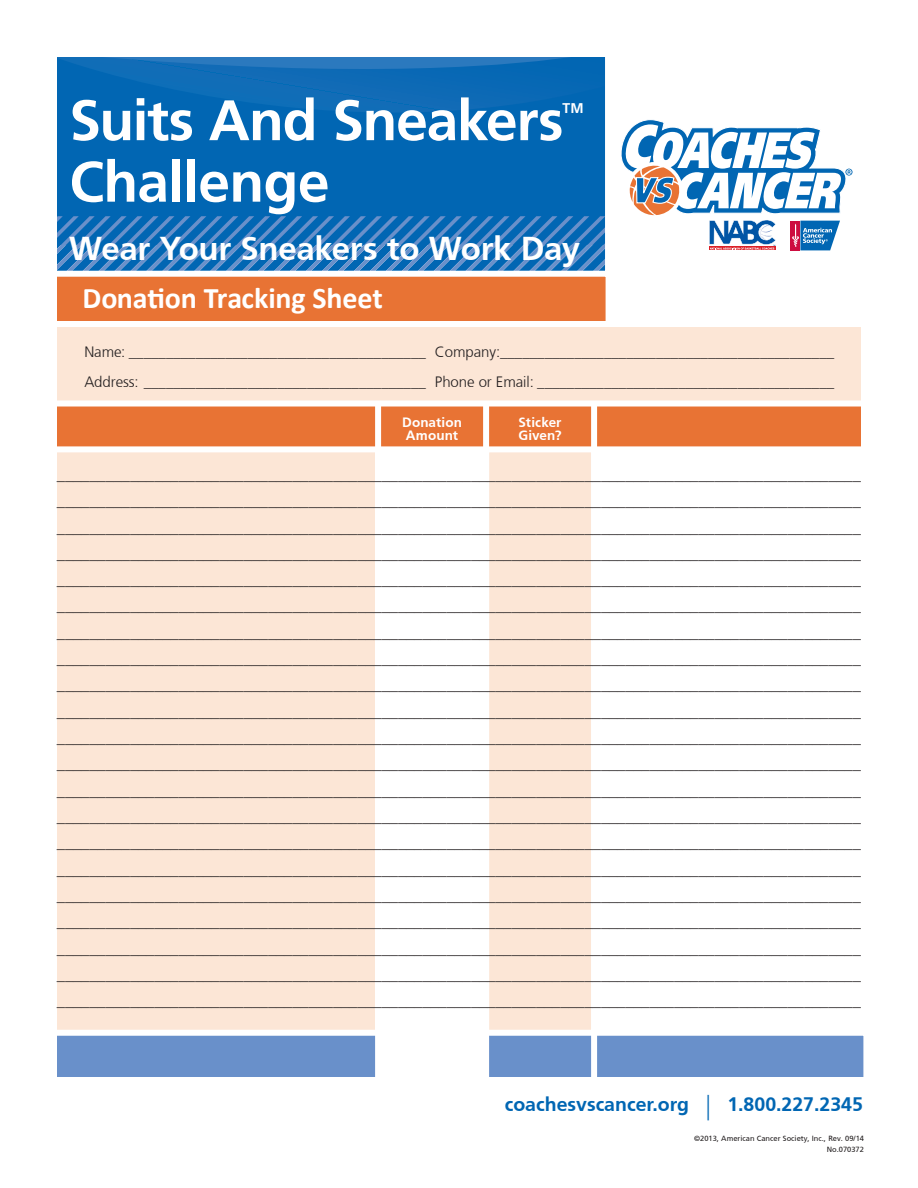
<style>
.page{position:relative;width:918px;height:1188px;background:#fff}
.page>*{position:absolute;margin:0;border:0;box-sizing:border-box;transform-origin:0 0}
.t1{font:700 57px "Frutiger";letter-spacing:-.02em;color:#fff}
.t2{font:700 33px "Frutiger";letter-spacing:-.01em;color:#fff}
.t3{font:700 30px "Calibri";letter-spacing:-.005em;color:#fff}
.t4{font:700 19.5px "Frutiger";color:#0166b3}
.t5{font:16.5px/26.4px "Frutiger Roman";color:#231f20;text-align:justify}
.t6{font:300 15px/30px "Frutiger";letter-spacing:-.005em;color:#231f20}
.t7{font:700 13.95px "Frutiger";color:#fff}
.t8{font:700 13.5px/13.5px "Frutiger";letter-spacing:.01em;color:#fff}
.t9{font:7.5px/10.5px "Frutiger Roman";color:#231f20;text-align:right}
.s1{font-family:"Frutiger LT Std";font-weight:300;font-stretch:condensed;font-size:25.5px}
</style>
<div class="page">
<div style="left:54px;top:324px;width:810px;height:80px;background:#fce6d6;border:3px solid #fff"></div>
<div style="left:54px;top:404px;width:810px;height:45px;background:#e87334;border:3px solid #fff"></div>
<svg style="left:58px;top:58px;width:546px;height:158px;background:#0567b4"></svg>
<svg style="left:58px;top:216px;width:546px;height:54px;background:#2575bb"></svg>
<div style="left:54px;top:54px;width:554px;height:220px;border:3px solid #fff"></div>
<div style="left:54px;top:274px;width:555px;height:50px;background:#e87334;border:3px solid #fff"></div>
<div style="left:54px;top:449px;width:324px;height:584px;background:#fce6d6;border:3px solid #fff"></div>
<div style="left:486px;top:449px;width:108px;height:584px;background:#fce6d6;border:3px solid #fff"></div>
<div style="left:54px;top:1033px;width:327px;height:47px;background:#6990ca;border:3px solid #fff"></div>
<div style="left:486px;top:1033px;width:380px;height:47px;background:#6990ca;border:3px solid #fff"></div>
<div style="left:375px;top:403px;width:6px;height:677px;background:#fff"></div>
<div style="left:483px;top:403px;width:6px;height:677px;background:#fff"></div>
<div style="left:591px;top:403px;width:6px;height:677px;background:#fff"></div>
<svg style="left:621px;top:119px;width:232px;height:132px"></svg>
<h1 class="t1" style="left:69px;top:87px;width:496px">Suits And Sneakers</h1>
<p class="t7" style="left:563px;top:100px;width:23px">TM</p>
<h1 class="t1" style="left:69px;top:148px;width:262px">Challenge</h1>
<h2 class="t2" style="left:69px;top:229px;width:512px">Wear Your Sneakers to Work Day</h2>
<h3 class="t3" style="left:83px;top:279px;width:302px">Donation Tracking Sheet</h3>
<p class="t6" style="left:84px;top:337px;width:752px">Name: ________________________________________ Company:_____________________________________________<br>Address: ______________________________________ Phone or Email: ________________________________________</p>
<p class="t8" style="left:402px;top:415px;width:62px">Donation<br>Amount</p>
<p class="t8" style="left:518px;top:415px;width:45px">Sticker<br>Given?</p>
<p class="t5" style="left:57px;top:461px;width:806px">___________________________________________________________________________________________________ ___________________________________________________________________________________________________ ___________________________________________________________________________________________________ ___________________________________________________________________________________________________ ___________________________________________________________________________________________________ ___________________________________________________________________________________________________ ___________________________________________________________________________________________________ ___________________________________________________________________________________________________ ___________________________________________________________________________________________________ ___________________________________________________________________________________________________ ___________________________________________________________________________________________________ ___________________________________________________________________________________________________ ___________________________________________________________________________________________________ ___________________________________________________________________________________________________ ___________________________________________________________________________________________________ ___________________________________________________________________________________________________ ___________________________________________________________________________________________________ ___________________________________________________________________________________________________ ___________________________________________________________________________________________________ ___________________________________________________________________________________________________ ___________________________________________________________________________________________________</p>
<p class="t4" style="left:505px;top:1093px;width:360px">coachesvscancer.org <span class="s1">|</span> 1.800.227.2345</p>
<p class="t9" style="left:694px;top:1133px;width:171px">©2013, American Cancer Society, Inc., Rev. 09/14<br>No.070372</p>
</div>
